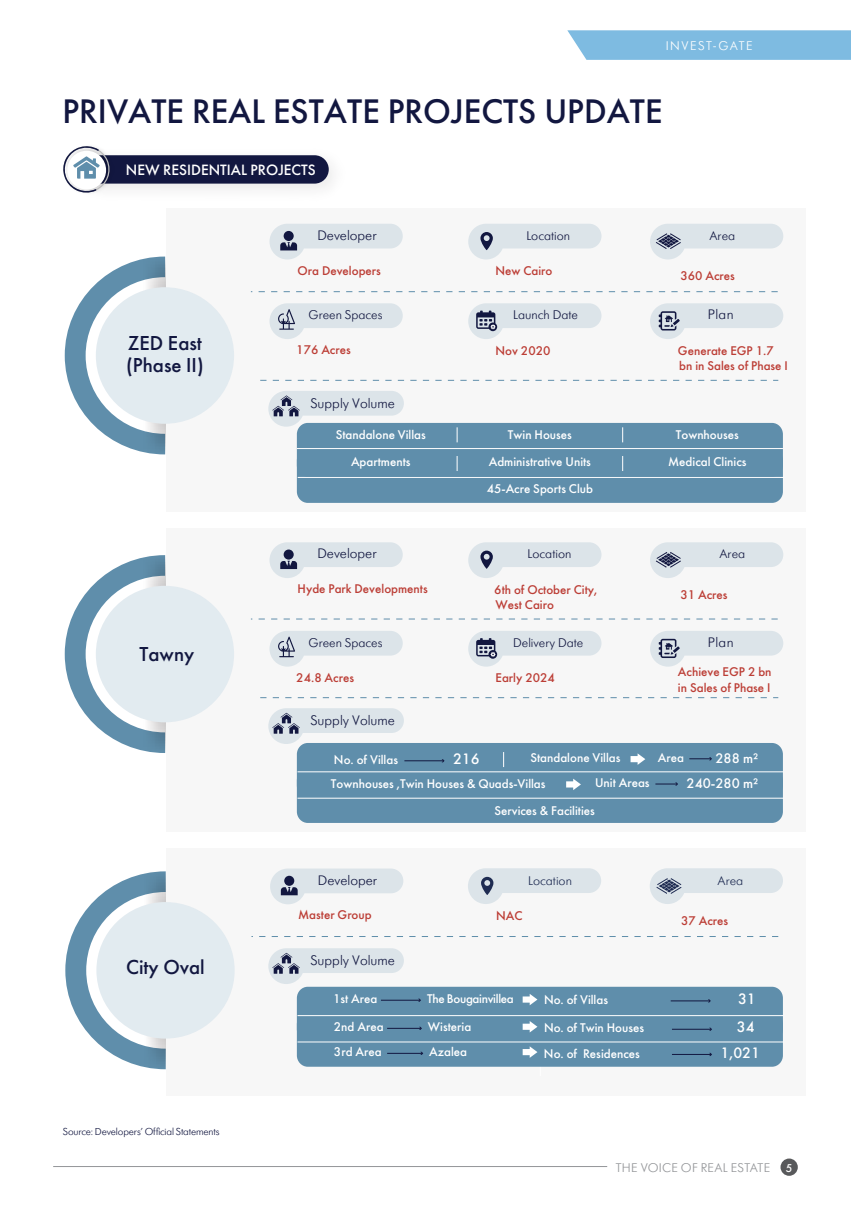
<style>
.page{position:relative;width:851px;height:1205px;background:#fff}
.page>*{position:absolute;margin:0;border:0;box-sizing:border-box;transform-origin:0 0}
.t1{font:500 33.75px "Futura Futuris";color:#121740}
.t2{font:500 20px/21.9px "Futura Futuris";color:#121740}
.t3{font:500 15px "Futura Futuris";color:#fff}
.t4{font:500 14.88px "Futura Futuris";color:#fff}
.t5{font:500 13.75px "Futura Futuris";color:#fff}
.t6{font:300 13.62px "Futura Futuris";color:#121740}
.t7{font:500 12.5px "Futura Futuris";color:#fff}
.t8{font:500 12.5px/15px "Futura Futuris";color:#bc3e36}
.t9{font:300 12.5px "Futura Futuris";color:#121740}
.t10{font:300 12.5px "Futura Futuris";letter-spacing:.025em;color:#939598}
.t11{font:500 12.5px "Futura Futuris";letter-spacing:-.025em;color:#fff}
.t12{font:300 12.5px "Futura Futuris";letter-spacing:.125em;color:#fff}
.t13{font:300 10px "Futura Futuris";letter-spacing:-.015em;color:#121740}
.s1{font-weight:500;font-size:11.25px;color:#fff}
</style>
<div class="page">
<div style="left:166px;top:848px;width:639px;height:247px;background:#f7f7f7"></div>
<svg style="left:65px;top:871px;width:101px;height:196px"></svg>
<svg style="left:144px;top:872px;width:22px;height:197px"></svg>
<div style="left:96px;top:902px;width:139px;height:136px;background:#e2ebf0;border-radius:50%"></div>
<svg style="left:251px;top:936px;width:527px;height:1px"></svg>
<svg style="left:270px;top:868px;width:133px;height:36px"></svg>
<div style="left:166px;top:209px;width:639px;height:303px;background:#f7f7f7"></div>
<svg style="left:65px;top:256px;width:100px;height:197px"></svg>
<svg style="left:144px;top:257px;width:21px;height:197px"></svg>
<div style="left:96px;top:287px;width:138px;height:137px;background:#e2ebf0;border-radius:50%"></div>
<div style="left:80px;top:155px;width:249px;height:29px;background:#121740;border-radius:14px"></div>
<img style="left:113px;top:154px;width:3px;height:42px">
<svg style="left:260px;top:380px;width:518px;height:1px"></svg>
<svg style="left:268px;top:391px;width:136px;height:36px"></svg>
<svg style="left:468px;top:224px;width:133px;height:35px"></svg>
<svg style="left:650px;top:224px;width:133px;height:35px"></svg>
<svg style="left:251px;top:291px;width:526px;height:1px"></svg>
<svg style="left:650px;top:303px;width:133px;height:36px"></svg>
<svg style="left:468px;top:303px;width:133px;height:36px"></svg>
<svg style="left:63px;top:145px;width:50px;height:51px"></svg>
<div style="left:166px;top:528px;width:639px;height:304px;background:#f7f7f7"></div>
<svg style="left:65px;top:555px;width:100px;height:196px"></svg>
<svg style="left:144px;top:556px;width:21px;height:197px"></svg>
<div style="left:96px;top:586px;width:138px;height:136px;background:#e2ebf0;border-radius:50%"></div>
<svg style="left:260px;top:697px;width:518px;height:1px"></svg>
<svg style="left:268px;top:708px;width:136px;height:36px"></svg>
<svg style="left:468px;top:542px;width:133px;height:36px"></svg>
<svg style="left:650px;top:542px;width:133px;height:36px"></svg>
<svg style="left:251px;top:619px;width:526px;height:1px"></svg>
<svg style="left:468px;top:868px;width:133px;height:36px"></svg>
<svg style="left:650px;top:868px;width:132px;height:36px"></svg>
<svg style="left:269px;top:224px;width:133px;height:35px"></svg>
<svg style="left:269px;top:542px;width:133px;height:36px"></svg>
<svg style="left:269px;top:303px;width:133px;height:36px"></svg>
<div style="left:297px;top:449px;width:485px;height:54px;background:#5f8eab;border-radius:11px"></div>
<hr style="left:297px;top:477px;width:486px;height:1px;background:#fff">
<div style="left:297px;top:423px;width:485px;height:54px;background:#5f8eab;border-radius:11px"></div>
<hr style="left:297px;top:448px;width:485px;height:1px;background:#fff">
<svg style="left:456px;top:427px;width:1px;height:15px"></svg>
<svg style="left:622px;top:427px;width:1px;height:15px"></svg>
<svg style="left:456px;top:456px;width:1px;height:15px"></svg>
<svg style="left:622px;top:456px;width:1px;height:15px"></svg>
<svg style="left:650px;top:631px;width:133px;height:36px"></svg>
<svg style="left:468px;top:631px;width:133px;height:36px"></svg>
<svg style="left:269px;top:631px;width:133px;height:36px"></svg>
<div style="left:297px;top:769px;width:485px;height:54px;background:#5f8eab;border-radius:11px"></div>
<div style="left:297px;top:743px;width:485px;height:54px;background:#5f8eab;border-radius:11px"></div>
<hr style="left:297px;top:771px;width:486px;height:1px;background:#fff">
<hr style="left:297px;top:798px;width:486px;height:1px;background:#fff">
<svg style="left:503px;top:752px;width:1px;height:15px"></svg>
<hr style="left:404px;top:760px;width:39px;height:1px;background:#121740">
<svg style="left:689px;top:757px;width:23px;height:3px"></svg>
<svg style="left:630px;top:753px;width:15px;height:12px"></svg>
<svg style="left:566px;top:779px;width:15px;height:11px"></svg>
<svg style="left:655px;top:782px;width:23px;height:3px"></svg>
<svg style="left:268px;top:948px;width:136px;height:36px"></svg>
<div style="left:297px;top:1013px;width:485px;height:53px;background:#5f8eab;border-radius:11px"></div>
<div style="left:297px;top:987px;width:485px;height:53px;background:#5f8eab;border-radius:11px"></div>
<hr style="left:297px;top:1015px;width:486px;height:1px;background:#fff">
<hr style="left:297px;top:1041px;width:486px;height:1px;background:#fff">
<hr style="left:381px;top:1000px;width:39px;height:1px;background:#121740">
<hr style="left:387px;top:1053px;width:35px;height:1px;background:#121740">
<hr style="left:387px;top:1028px;width:34px;height:1px;background:#121740">
<svg style="left:522px;top:994px;width:15px;height:11px"></svg>
<svg style="left:522px;top:1021px;width:15px;height:11px"></svg>
<svg style="left:522px;top:1046px;width:19px;height:21px"></svg>
<hr style="left:670px;top:1000px;width:39px;height:1px;background:#121740">
<hr style="left:671px;top:1029px;width:40px;height:1px;background:#121740">
<hr style="left:671px;top:1054px;width:40px;height:1px;background:#121740">
<div style="left:780px;top:1158px;width:17px;height:18px;background:#58595b;border-radius:50%"></div>
<hr style="left:53px;top:1166px;width:554px;height:1px;background:#939598">
<svg style="left:567px;top:30px;width:283px;height:30px;background:#84bee2"></svg>
<p class="t12" style="left:665px;top:39px;width:88px">INVEST-GATE</p>
<h1 class="t1" style="left:62px;top:90px;width:601px">PRIVATE REAL ESTATE PROJECTS UPDATE</h1>
<p class="t4" style="left:126px;top:160px;width:191px">NEW RESIDENTIAL PROJECTS</p>
<p class="t6" style="left:317px;top:227px;width:61px">Developer</p>
<p class="t9" style="left:526px;top:228px;width:45px">Location</p>
<p class="t9" style="left:709px;top:228px;width:27px">Area</p>
<p class="t8" style="left:297px;top:263px;width:85px">Ora Developers</p>
<p class="t8" style="left:495px;top:263px;width:58px">New Cairo</p>
<p class="t8" style="left:680px;top:268px;width:56px">360 Acres</p>
<p class="t9" style="left:308px;top:308px;width:75px">Green Spaces</p>
<p class="t9" style="left:513px;top:308px;width:66px">Launch Date</p>
<p class="t6" style="left:707px;top:307px;width:27px">Plan</p>
<h2 class="t2" style="left:126px;top:333px;width:79px">ZED East (Phase II)</h2>
<h2 class="t2" style="left:139px;top:644px;width:56px">Tawny</h2>
<h2 class="t2" style="left:126px;top:956px;width:80px">City Oval</h2>
<p class="t13" style="left:63px;top:1125px;width:158px">Source: Developers’ Official Statements</p>
<p class="t8" style="left:296px;top:343px;width:56px">176 Acres</p>
<p class="t8" style="left:495px;top:343px;width:56px">Nov 2020</p>
<p class="t6" style="left:310px;top:395px;width:86px">Supply Volume</p>
<p class="t8" style="left:678px;top:343px;width:111px">Generate EGP 1.7 bn in Sales of Phase I</p>
<p class="t7" style="left:335px;top:426px;width:92px">Standalone Villas</p>
<p class="t7" style="left:508px;top:426px;width:65px">Twin Houses</p>
<p class="t7" style="left:675px;top:426px;width:64px">Townhouses</p>
<p class="t7" style="left:488px;top:454px;width:104px">Administrative Units</p>
<p class="t7" style="left:668px;top:454px;width:80px">Medical Clinics</p>
<p class="t7" style="left:486px;top:481px;width:108px">45-Acre Sports Club</p>
<p class="t7" style="left:351px;top:454px;width:61px">Apartments</p>
<p class="t6" style="left:317px;top:546px;width:61px">Developer</p>
<p class="t8" style="left:297px;top:581px;width:132px">Hyde Park Developments</p>
<p class="t9" style="left:527px;top:547px;width:45px">Location</p>
<p class="t9" style="left:719px;top:547px;width:27px">Area</p>
<p class="t8" style="left:494px;top:582px;width:105px">6th of October City,<br>West Cairo</p>
<p class="t8" style="left:680px;top:587px;width:49px">31 Acres</p>
<p class="t9" style="left:308px;top:636px;width:75px">Green Spaces</p>
<p class="t9" style="left:513px;top:636px;width:72px">Delivery Date</p>
<p class="t8" style="left:296px;top:670px;width:59px">24.8 Acres</p>
<p class="t8" style="left:495px;top:671px;width:61px">Early 2024</p>
<p class="t6" style="left:310px;top:712px;width:86px">Supply Volume</p>
<p class="t6" style="left:707px;top:635px;width:27px">Plan</p>
<p class="t8" style="left:678px;top:664px;width:95px">Achieve EGP 2 bn</p>
<p class="t8" style="left:678px;top:680px;width:94px">in Sales of Phase I</p>
<p class="t7" style="left:334px;top:752px;width:66px">No. of Villas</p>
<p class="t3" style="left:453px;top:749px;width:28px">216</p>
<p class="t7" style="left:530px;top:750px;width:92px">Standalone Villas</p>
<p class="t7" style="left:657px;top:750px;width:28px">Area</p>
<p class="t5" style="left:715px;top:750px;width:44px">288 m²</p>
<p class="t7" style="left:331px;top:776px;width:216px">Townhouses ,Twin Houses &amp; Quads-Villas</p>
<p class="t7" style="left:595px;top:775px;width:56px">Unit Areas</p>
<p class="t5" style="left:686px;top:775px;width:73px">240-280 m²</p>
<p class="t7" style="left:494px;top:802px;width:102px">Services &amp; Facilities</p>
<p class="t6" style="left:318px;top:872px;width:61px">Developer</p>
<p class="t8" style="left:298px;top:908px;width:75px">Master Group</p>
<p class="t9" style="left:528px;top:873px;width:45px">Location</p>
<p class="t9" style="left:717px;top:873px;width:27px">Area</p>
<p class="t8" style="left:496px;top:908px;width:28px">NAC</p>
<p class="t8" style="left:681px;top:913px;width:49px">37 Acres</p>
<p class="t6" style="left:310px;top:952px;width:86px">Supply Volume</p>
<p class="t7" style="left:333px;top:991px;width:46px">1st Area</p>
<p class="t11" style="left:427px;top:991px;width:88px">The Bougainvillea</p>
<p class="t7" style="left:334px;top:1019px;width:51px">2nd Area</p>
<p class="t7" style="left:428px;top:1019px;width:45px">Wisteria</p>
<p class="t7" style="left:334px;top:1044px;width:49px">3rd Area</p>
<p class="t7" style="left:429px;top:1044px;width:39px">Azalea</p>
<p class="t7" style="left:544px;top:992px;width:66px">No. of Villas</p>
<p class="t3" style="left:738px;top:989px;width:19px">31</p>
<p class="t7" style="left:544px;top:1020px;width:102px">No. of Twin Houses</p>
<p class="t3" style="left:736px;top:1018px;width:19px">34</p>
<p class="t7" style="left:544px;top:1045px;width:97px">No. of Residences</p>
<p class="t3" style="left:720px;top:1043px;width:41px">1,021</p>
<p class="t10" style="left:615px;top:1160px;width:178px">THE VO ICE OF REAL ESTATE <span class="s1">5</span></p>
</div>
